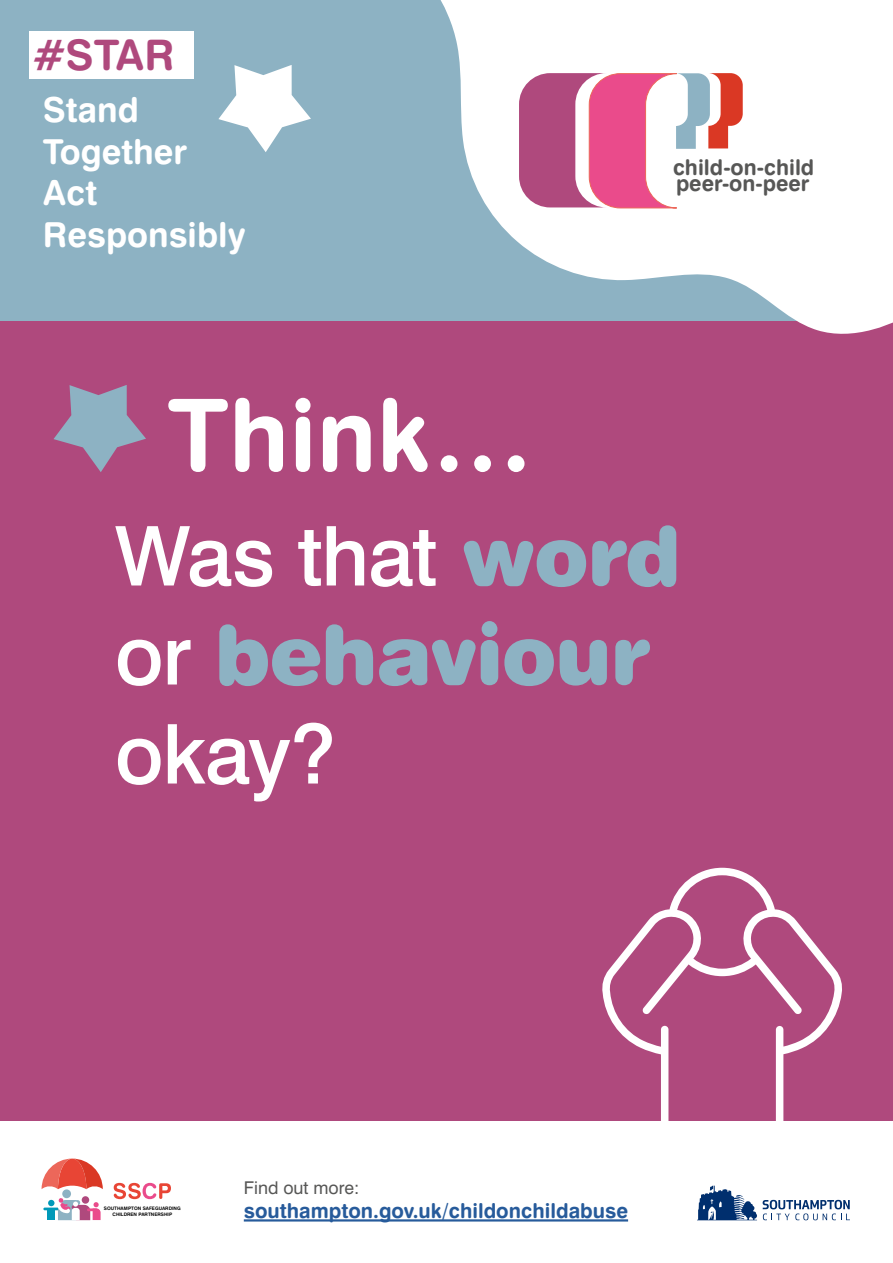
<style>
.page{position:relative;width:893px;height:1263px;background:#fff}
.page>*{position:absolute;margin:0;border:0;box-sizing:border-box;transform-origin:0 0}
.small_title{font:100.5px "Swiss 721 BT Bold Rounded";color:#fff}
.body{font:500 82.5px "Swiss 721 BT";letter-spacing:-.015em;color:#fff}
.body-2{font:82.5px "Swiss 721 BT Black Rounded";letter-spacing:-.015em;color:#8db2c3}
.t1{font:42.15px "Swiss 721 BT Bold Rounded";color:#af497d}
.t2{font:34.5px/41.4px "Swiss 721 BT Bold Rounded";color:#fff}
.t3{font:21.75px/16.5px "Swiss 721 BT Bold Rounded";color:#575756}
.t4{font:20.55px "Swiss 721 BT Bold Rounded";color:#275b9b}
.t5{font:17.7px "Swiss 721 BT";color:#575756}
.t6{font:4.8px/5.7px "Swiss 721 BT Bold Rounded";color:#000;text-align:center}
.s1{font-family:"Swiss 721 BT Black Rounded";font-weight:400;color:#8db2c3}
.s2{font-family:"Swiss 721 BT";font-weight:500;color:#fff}
</style>
<div class="page">
<div style="left:0;top:0;width:893px;height:1120px;background:#af497d"></div>
<svg style="left:601px;top:868px;width:242px;height:354px"></svg>
<div style="left:0;top:0;width:893px;height:321px;background:#8db2c3"></div>
<svg style="left:440px;top:0;width:453px;height:334px;fill:#fff"></svg>
<svg style="left:519px;top:73px;width:224px;height:135px;background:#dc92ad"></svg>
<svg style="left:218px;top:65px;width:93px;height:87px"></svg>
<div style="left:30px;top:31px;width:164px;height:48px;background:#fff"></div>
<svg style="left:697px;top:1186px;width:60px;height:34px"></svg>
<svg style="left:763px;top:1200px;width:87px;height:20px"></svg>
<svg style="left:42px;top:1158px;width:61px;height:31px"></svg>
<hr style="left:43px;top:1207px;width:16px;height:3px;background:#0099b9">
<div style="left:62px;top:1189px;width:9px;height:9px;background:#8db2c3;border-radius:50%"></div>
<div style="left:82px;top:1196px;width:7px;height:8px;background:#af497d;border-radius:50%"></div>
<svg style="left:114px;top:1183px;width:57px;height:16px"></svg>
<svg style="left:48px;top:1198px;width:53px;height:22px"></svg>
<hr style="left:244px;top:1219px;width:384px;height:2px;background:#275b9b">
<svg style="left:54px;top:385px;width:92px;height:87px"></svg>
<h3 class="t1" style="left:33px;top:29px;width:143px">#STAR</h3>
<h3 class="t2" style="left:43px;top:89px;width:205px">Stand<br>Together<br>Act<br>Responsibly</h3>
<p class="small_title" style="left:167px;top:372px;width:367px">Think…</p>
<h3 class="t3" style="left:673px;top:158px;width:143px">child-on-child peer-on-peer</h3>
<p class="body" style="left:115px;top:506px;width:568px">Was that <span class="s1">word</span></p>
<p class="body-2" style="left:115px;top:605px;width:535px"><span class="s2">or</span> behaviour</p>
<p class="body" style="left:115px;top:704px;width:223px">okay?</p>
<p class="t6" style="left:104px;top:1205px;width:78px">SOUTHAMPTON SAFEGUARDING<br>CHILDREN PARTNERSHIP</p>
<h3 class="t5" style="left:244px;top:1176px;width:117px">Find out more:</h3>
<h3 class="t4" style="left:244px;top:1198px;width:386px">southampton.gov.uk/childonchildabuse</h3>
</div>
